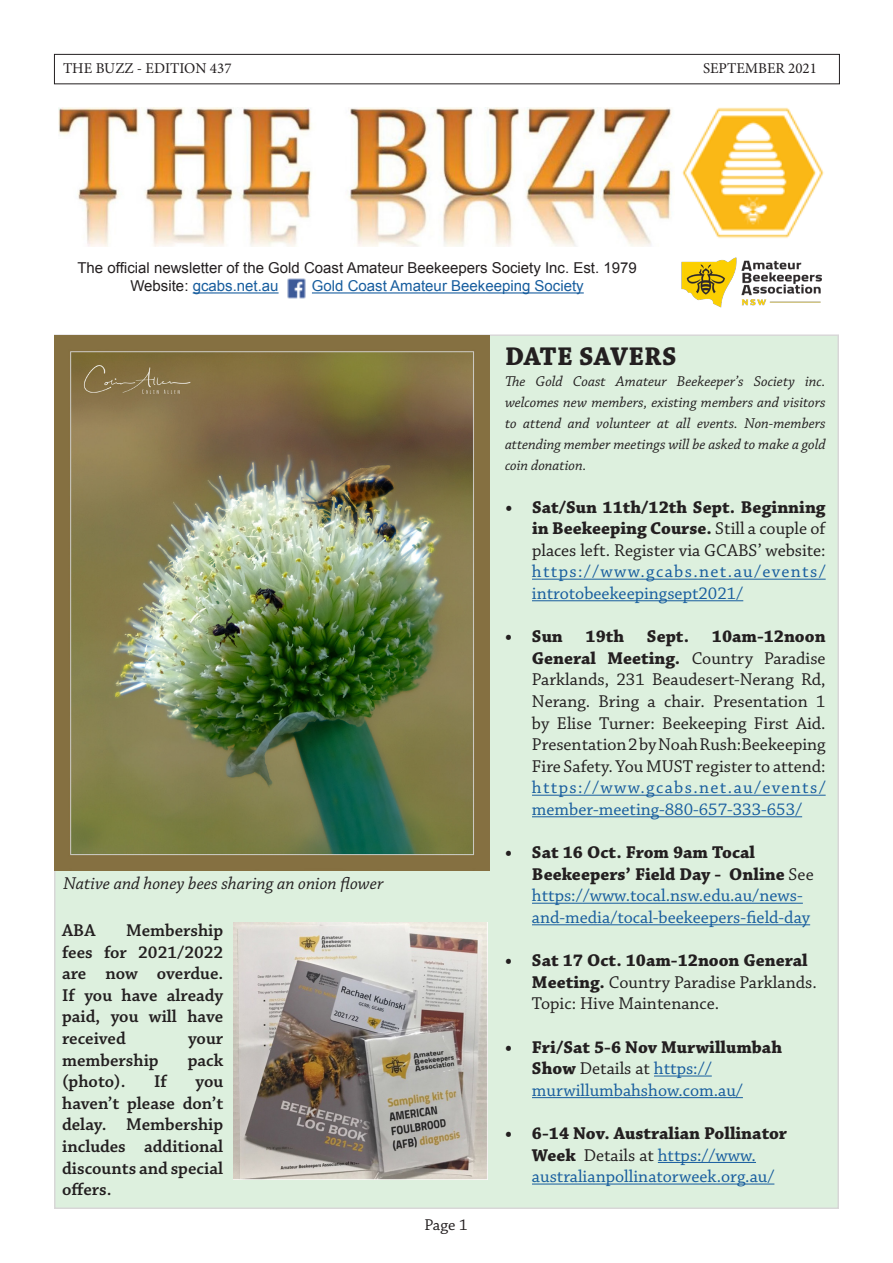
<style>
.page{position:relative;width:893px;height:1263px;background:#fff}
.page>*{position:absolute;margin:0;border:0;box-sizing:border-box;transform-origin:0 0}
.t1{font:700 27px "Chaparral Pro";letter-spacing:.01em;color:#231f20}
.t2{font:18px/21.6px "Chaparral Pro";color:#175d9e}
.t3{font:18px/21.6px "Chaparral Pro";color:#231f20;text-align:justify}
.t4{font:600 18px/21.6px "Chaparral Pro";color:#231f20;text-align:justify}
.t5{font:700 18px/21.6px "Chaparral Pro";color:#231f20;text-align:justify}
.t6{font:italic 18px "Chaparral Pro";color:#231f20}
.t7{font:16.5px "Chaparral Pro";color:#231f20}
.t8{font:italic 15px/21px "Chaparral Pro";color:#231f20;text-align:justify}
.t9{font:15px/18px "Arial";color:#231f20}
.t10{font:15px "Arial";color:#175d9e}
.t11{font:15px "Minion Pro";color:#231f20}
.s1{color:#175d9e}
.s2{font-weight:400}
.s3{font-weight:700}
.s4{font-weight:700;color:#231f20}
.s5{color:#231f20}
</style>
<div class="page">
<div style="left:54px;top:54px;width:786px;height:30px;border:1px solid #231f20"></div>
<div style="left:55px;top:335px;width:783px;height:873px;background:#ddf0de"></div>
<img style="left:682px;top:107px;width:142px;height:131px">
<hr style="left:193px;top:292px;width:86px;height:1px;background:#175d9e">
<hr style="left:312px;top:292px;width:272px;height:1px;background:#175d9e">
<img style="left:287px;top:278px;width:19px;height:21px">
<img style="left:681px;top:257px;width:141px;height:51px">
<hr style="left:532px;top:579px;width:294px;height:1px;background:#175d9e">
<hr style="left:532px;top:600px;width:211px;height:1px;background:#175d9e">
<hr style="left:532px;top:795px;width:294px;height:1px;background:#175d9e">
<hr style="left:532px;top:816px;width:270px;height:1px;background:#175d9e">
<hr style="left:532px;top:903px;width:271px;height:1px;background:#175d9e">
<hr style="left:532px;top:924px;width:278px;height:1px;background:#175d9e">
<hr style="left:654px;top:1075px;width:58px;height:1px;background:#175d9e">
<hr style="left:532px;top:1097px;width:211px;height:1px;background:#175d9e">
<hr style="left:658px;top:1162px;width:98px;height:1px;background:#175d9e">
<hr style="left:532px;top:1183px;width:242px;height:1px;background:#175d9e">
<img style="left:59px;top:108px;width:613px;height:138px">
<img style="left:54px;top:335px;width:435px;height:536px">
<img style="left:234px;top:923px;width:253px;height:256px">
<p class="t11" style="left:63px;top:58px;width:170px">THE BUZZ - EDITION 437</p>
<p class="t11" style="left:703px;top:58px;width:115px">SEPTEMBER 2021</p>
<p class="t9" style="left:130px;top:259px;width:508px;text-indent:-53px">The official newsletter of the Gold Coast Amateur Beekeepers Society Inc. Est. 1979<br>Website: <span class="s1">gcabs.net.au</span></p>
<p class="t10" style="left:312px;top:276px;width:273px">Gold Coast Amateur Beekeeping Society</p>
<p class="t6" style="left:64px;top:874px;width:322px">Native and honey bees sharing an onion flower</p>
<p class="t4" style="left:62px;top:920px;width:35px">ABA</p>
<p class="t4" style="left:62px;top:920px;width:163px;text-indent:64px">Membership fees for 2021/2022 are now overdue.<br>If you have already paid, you will have received</p>
<p class="t4" style="left:188px;top:1028px;width:37px">your</p>
<p class="t4" style="left:62px;top:1050px;width:98px">membership</p>
<p class="t4" style="left:188px;top:1050px;width:37px">pack</p>
<p class="t4" style="left:62px;top:1071px;width:65px">(photo).</p>
<p class="t4" style="left:154px;top:1071px;width:14px">If</p>
<p class="t4" style="left:62px;top:1071px;width:163px;text-indent:133px">you haven’t please don’t delay. Membership includes additional discounts and special offers.</p>
<p class="t7" style="left:424px;top:1215px;width:45px">Page 1</p>
<h1 class="t1" style="left:505px;top:340px;width:173px">DATE SAVERS</h1>
<p class="t8" style="left:505px;top:371px;width:322px">The Gold Coast Amateur Beekeeper’s Society inc. welcomes new members, existing members and visitors to attend and volunteer at all events. Non-members attending member meetings will be asked to make a gold coin donation.</p>
<p class="t5" style="left:532px;top:496px;width:295px;text-indent:-27px">• Sat/Sun 11th/12th Sept. Beginning in Beekeeping Course. <span class="s2">Still a couple of places left. Register via GCABS’ website:</span></p>
<p class="t2" style="left:532px;top:562px;width:295px">https://www.gcabs.net.au/events/ introtobeekeepingsept2021/</p>
<p class="t5" style="left:505px;top:626px;width:59px">• Sun</p>
<p class="t5" style="left:586px;top:626px;width:40px">19th</p>
<p class="t5" style="left:647px;top:626px;width:44px">Sept.</p>
<p class="t3" style="left:532px;top:626px;width:295px;text-indent:180px"><span class="s3">10am-12noon General Meeting.</span> Country Paradise Parklands, 231 Beaudesert-Nerang Rd, Nerang. Bring a chair. Presentation 1 by Elise Turner: Beekeeping First Aid.<br>Presentation 2 by Noah Rush:Beekeeping Fire Safety. You MUST register to attend:</p>
<p class="t2" style="left:532px;top:778px;width:295px">https://www.gcabs.net.au/events/ member-meeting-880-657-333-653/</p>
<p class="t2" style="left:532px;top:842px;width:283px;text-indent:-27px"><span class="s4">• Sat 16 Oct. From 9am Tocal Beekeepers’ Field Day - Online</span> <span class="s5">See </span>https://www.tocal.nsw.edu.au/news&shy;and-media/tocal-beekeepers-field-day</p>
<p class="t3" style="left:532px;top:950px;width:286px;text-align:left;text-indent:-27px"><span class="s3">• Sat 17 Oct. 10am-12noon General<br>Meeting.</span> Country Paradise Parklands.<br>Topic: Hive Maintenance.</p>
<p class="t2" style="left:532px;top:1037px;width:252px;text-indent:-27px"><span class="s4">• Fri/Sat 5-6 Nov Murwillumbah<br>Show</span> <span class="s5">Details at</span> https:// murwillumbahshow.com.au/</p>
<p class="t2" style="left:532px;top:1123px;width:257px;text-indent:-27px"><span class="s4">• 6-14 Nov. Australian Pollinator<br>Week</span> <span class="s5">Details at</span> https://www. australianpollinatorweek.org.au/</p>
</div>
